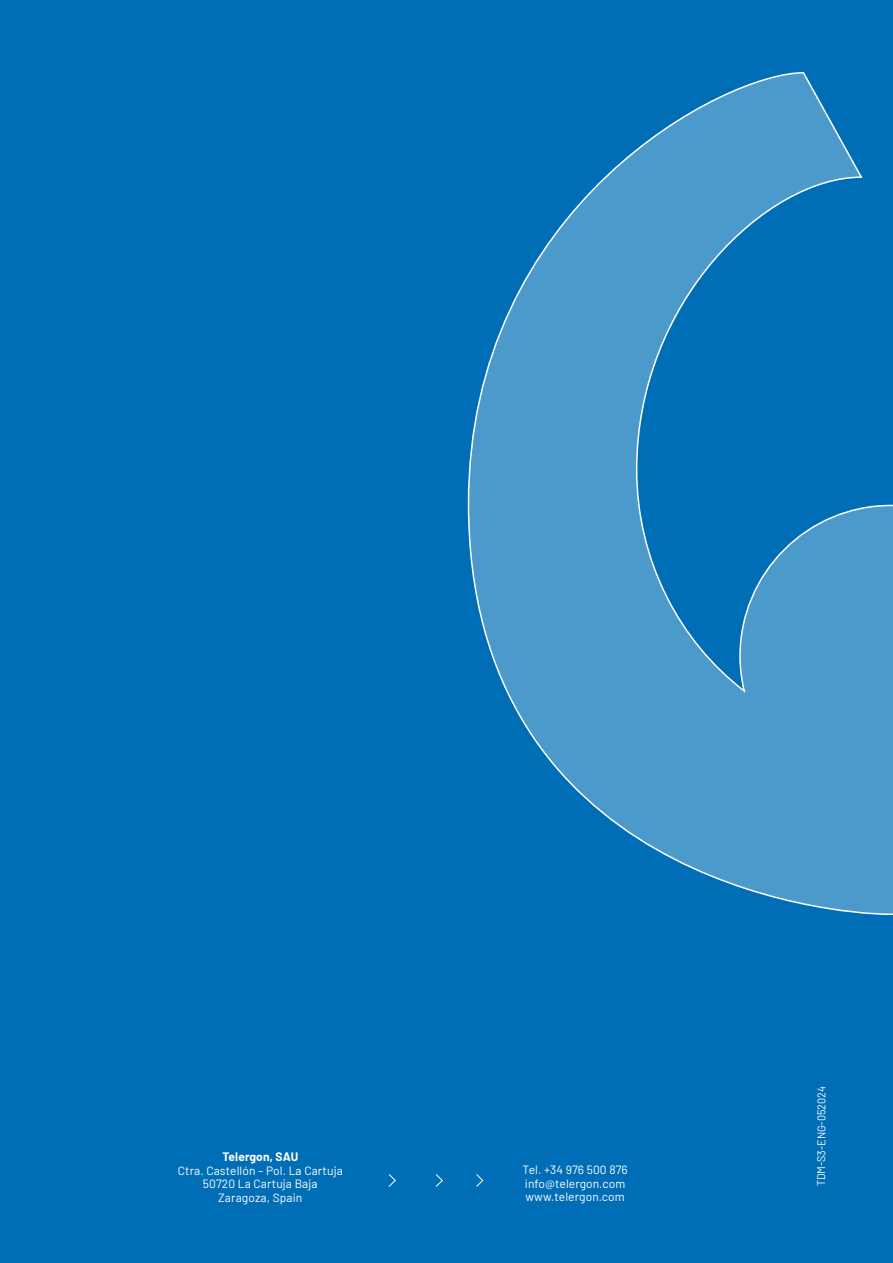
<style>
.page{position:relative;width:893px;height:1263px;background:#006eb7}
.page>*{position:absolute;margin:0;border:0;box-sizing:border-box;transform-origin:0 0}
.t1{font:12px/13.5px "Barlow";letter-spacing:.01em;color:#fff;text-align:center}
.t2{font:700 12px "Barlow";letter-spacing:.01em;color:#fff}
.t3{font:11.25px "Barlow";letter-spacing:-.005em;color:#fff;scale:.95 1}
</style>
<div class="page">
<svg style="left:467px;top:72px;width:426px;height:843px"></svg>
<svg style="left:388px;top:1174px;width:8px;height:13px"></svg>
<svg style="left:435px;top:1174px;width:8px;height:13px"></svg>
<svg style="left:476px;top:1174px;width:8px;height:13px"></svg>
<p class="t2" style="left:222px;top:1149px;width:77px">Telergon, SAU</p>
<p class="t1" style="left:178px;top:1163px;width:167px">Ctra. Castellón – Pol. La Cartuja<br>50720 La Cartuja Baja<br>Zaragoza, Spain</p>
<p class="t1" style="left:523px;top:1162px;width:107px;text-align:left">Tel. +34 976 500 876 info@telergon.com www.telergon.com</p>
<p class="t3" style="left:813px;top:1186px;width:107px;rotate:-90deg">TDM-S3-ENG-052024</p>
</div>
